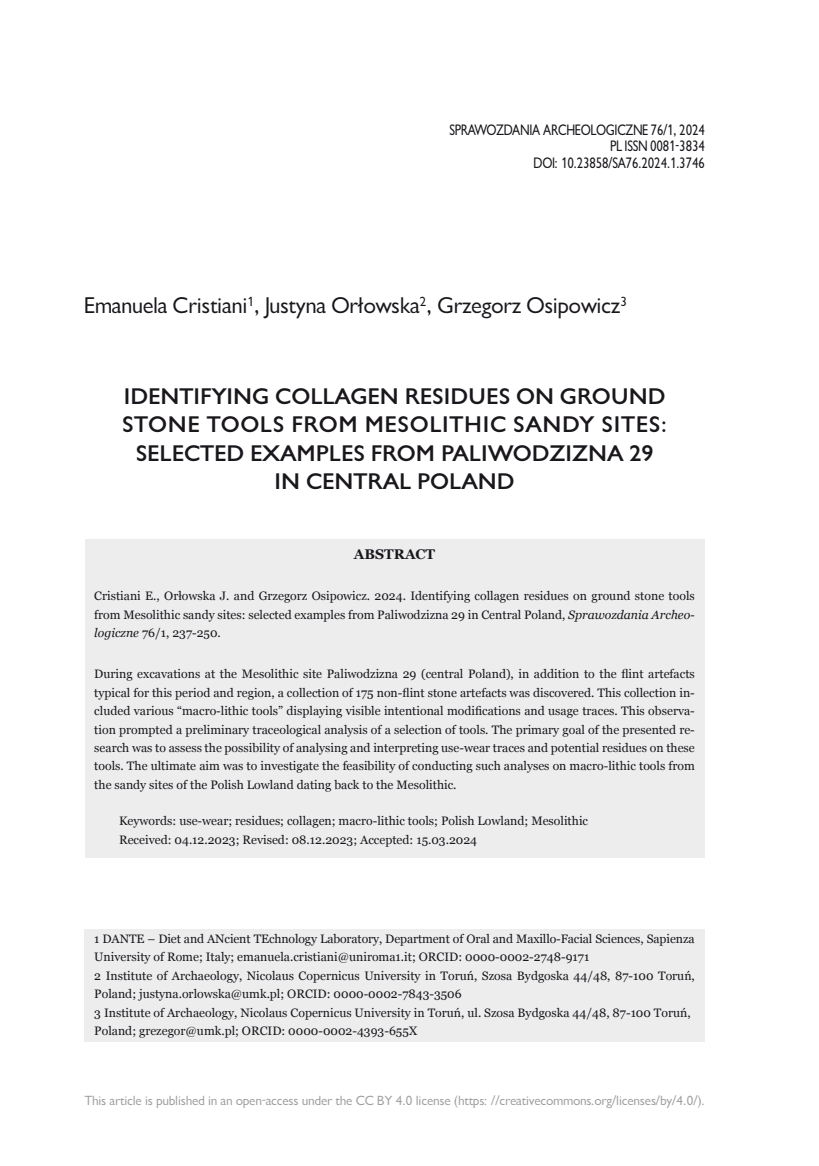
<style>
.page{position:relative;width:819px;height:1166px;background:#fff}
.page>*{position:absolute;margin:0;border:0;box-sizing:border-box;transform-origin:0 0}
.t1{font:700 21px/28.5px "Gilead CEFN";color:#1a171c;text-align:center}
.t2{font:21px "Gilead CEFN";color:#1a171c}
.t3{font:14px/16.8px "Gilead C Cnd EFN";color:#1a171c;text-align:right}
.t4{font:700 14px "Georgia";color:#1a171c}
.t5{font:12.25px/18.4px "Georgia";color:#1a171c;text-align:justify}
.t6{font:12.25px "Gilead CEFN";color:#9d9ea0}
.s1{font-style:italic}
</style>
<div class="page">
<div style="left:85px;top:539px;width:619px;height:318px;background:#ededee"></div>
<div style="left:84px;top:929px;width:620px;height:113px;background:#ededee"></div>
<p class="t3" style="left:449px;top:121px;width:257px">SPRAWOZDANIA ARCHEOLOGICZNE 76/1, 2024<br>PL ISSN 0081-3834<br>DOI: 10.23858/SA76.2024.1.3746</p>
<h1 class="t2" style="left:84px;top:293px;width:544px">Emanuela Cristiani<sup>1</sup>, Justyna Orłowska<sup>2</sup>, Grzegorz Osipowicz<sup>3</sup></h1>
<h1 class="t1" style="left:122px;top:382px;width:546px">IDENTI FYI NG COLLAGEN RESI DUES ON GROUND STONE TOOLS FROM M ESOLITHI C SANDY SITES:<br>SELECTED EXAMPLES FROM PALIWODZIZNA 29<br>I N CENTRAL POLAND</h1>
<p class="t4" style="left:354px;top:546px;width:83px">ABSTRACT</p>
<p class="t5" style="left:94px;top:587px;width:602px">Cristiani E., Orłowska J. and Grzegorz Osipowicz. 2024. Identifying collagen residues on ground stone tools from Mesolithic sandy sites: selected examples from Paliwodzizna 29 in Central Poland, <span class="s1">Sprawozdania Archeo&shy;logiczne</span> 76/1, 237-250.</p>
<p class="t5" style="left:94px;top:665px;width:602px">During excavations at the Mesolithic site Paliwodzizna 29 (central Poland), in addition to the flint artefacts typical for this period and region, a collection of 175 non-flint stone artefacts was discovered. This collection in&shy;cluded various “macro-lithic tools” displaying visible intentional modifications and usage traces. This observa&shy;tion prompted a preliminary traceological analysis of a selection of tools. The primary goal of the presented re&shy;search was to assess the possibility of analysing and interpreting use-wear traces and potential residues on these tools. The ultimate aim was to investigate the feasibility of conducting such analyses on macro-lithic tools from the sandy sites of the Polish Lowland dating back to the Mesolithic.</p>
<p class="t5" style="left:119px;top:812px;width:470px">Keywords: use-wear; residues; collagen; macro-lithic tools; Polish Lowland; Mesolithic<br>Received: 04.12.2023; Revised: 08.12.2023; Accepted: 15.03.2024</p>
<p class="t5" style="left:94px;top:929px;width:602px;text-align:left">1 DANTE – Diet and ANcient TEchnology Laboratory, Department of Oral and Maxillo-Facial Sciences, Sapienza University of Rome; Italy; emanuela.cristiani@uniroma1.it; ORCID: 0000-0002-2748-9171<br>2 Institute of Archaeology, Nicolaus Copernicus University in Toruń, Szosa Bydgoska 44/48, 87-100 Toruń, Poland; justyna.orlowska@umk.pl; ORCID: 0000-0002-7843-3506<br>3 Institute of Archaeology, Nicolaus Copernicus University in Toruń, ul. Szosa Bydgoska 44/48, 87-100 Toruń, Poland; grezegor@umk.pl; ORCID: 0000-0002-4393-655X</p>
<p class="t6" style="left:84px;top:1093px;width:622px">This article is published in an open-access under the CC BY 4.0 license (https: //creativecommons.org/licenses/by/4.0/).</p>
</div>
